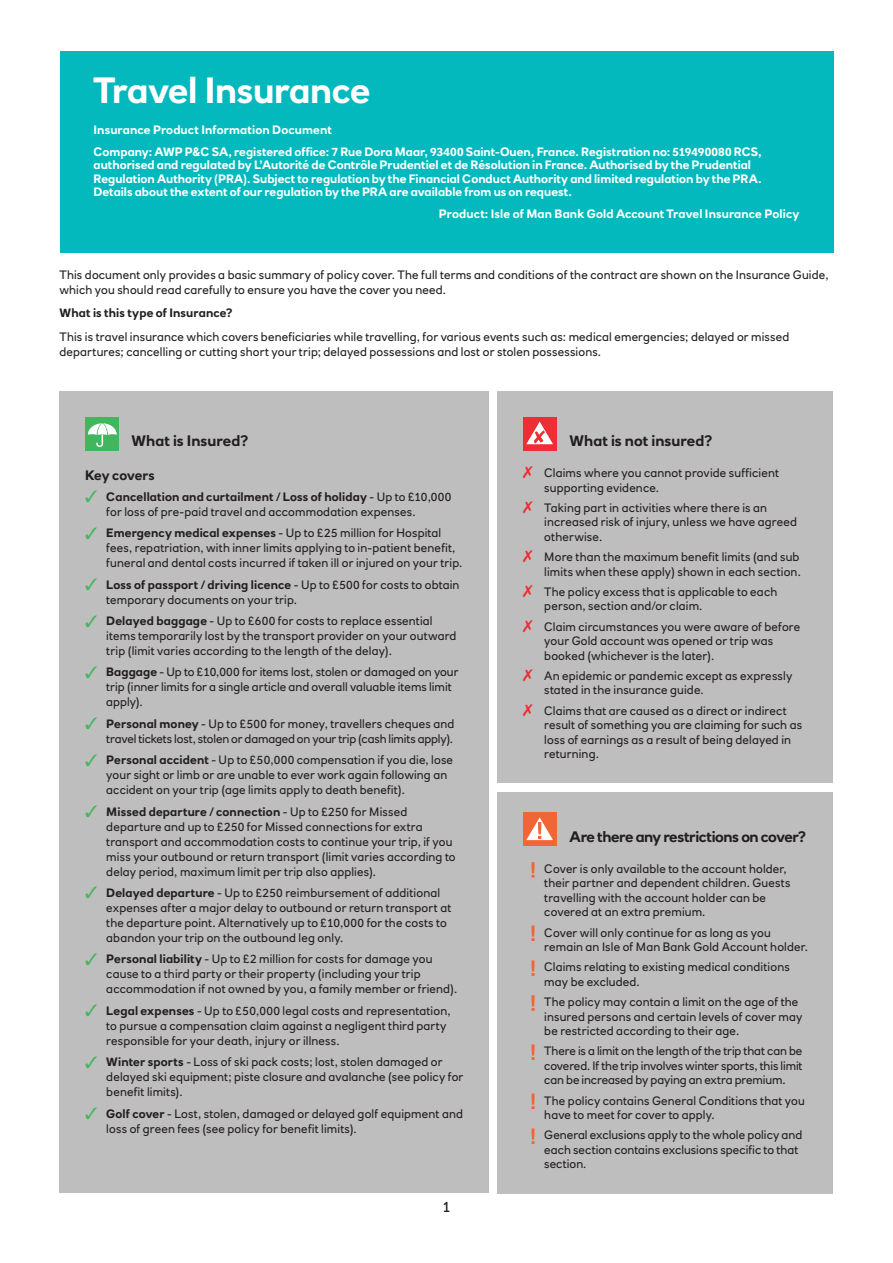
<style>
.page{position:relative;width:893px;height:1263px;background:#fff}
.page>*{position:absolute;margin:0;border:0;box-sizing:border-box;transform-origin:0 0}
.t1{font:700 36px "RN House Sans";letter-spacing:-.01em;color:#fff}
.t2{font:700 15px "RN House Sans";letter-spacing:.005em;color:#231f20}
.t3{font:700 15px "RN House Sans";letter-spacing:-.015em;color:#231f20}
.t4{font:15px "RN House Sans";color:#231f20}
.t5{font:700 13.5px "RN House Sans";letter-spacing:-.005em;color:#231f20}
.t6{font:12px/15px "RN House Sans";letter-spacing:.01em;color:#231f20}
.t7{font:700 12px/13.5px "RN House Sans";letter-spacing:.005em;color:#fff}
.t8{font:12px/15px "RN House Sans";letter-spacing:-.01em;color:#231f20;text-align:right}
.t9{font:700 12px "RN House Sans";letter-spacing:.01em;color:#231f20}
.s1{color:#40b75c}
.s2{font-weight:700}
.s3{color:#ee2d34}
</style>
<div class="page">
<div style="left:60px;top:391px;width:429px;height:802px;background:#bfbebe"></div>
<div style="left:85px;top:417px;width:33px;height:33px;background:#40b75c"></div>
<svg style="left:88px;top:423px;width:29px;height:24px"></svg>
<div style="left:497px;top:391px;width:336px;height:392px;background:#bfbebe"></div>
<div style="left:523px;top:417px;width:33px;height:33px;background:#ee2d34"></div>
<svg style="left:526px;top:422px;width:27px;height:22px"></svg>
<div style="left:497px;top:791px;width:336px;height:402px;background:#bfbebe"></div>
<div style="left:523px;top:813px;width:33px;height:33px;background:#f26536"></div>
<svg style="left:526px;top:817px;width:27px;height:23px"></svg>
<svg style="left:531px;top:862px;width:3px;height:16px"></svg>
<svg style="left:531px;top:925px;width:3px;height:16px"></svg>
<svg style="left:531px;top:960px;width:3px;height:16px"></svg>
<svg style="left:531px;top:995px;width:3px;height:16px"></svg>
<svg style="left:531px;top:1044px;width:3px;height:16px"></svg>
<svg style="left:531px;top:1093px;width:3px;height:16px"></svg>
<svg style="left:531px;top:1128px;width:3px;height:16px"></svg>
<div style="left:60px;top:51px;width:773px;height:201px;background:#03b9bd"></div>
<p class="t1" style="left:94px;top:68px;width:279px">Travel Insurance</p>
<p class="t7" style="left:94px;top:123px;width:240px">Insurance Product Information Document</p>
<p class="t7" style="left:94px;top:145px;width:670px">Company: AWP P&amp;C SA, registered office: 7 Rue Dora Maar, 93400 Saint-Ouen, France. Registration no: 519490080 RCS, authorised and regulated by L’Autorité de Contrôle Prudentiel et de Résolution in France. Authorised by the Prudential Regulation Authority (PRA). Subject to regulation by the Financial Conduct Authority and limited regulation by the PRA.<br>Details about the extent of our regulation by the PRA are available from us on request.</p>
<p class="t7" style="left:439px;top:207px;width:362px">Product: Isle of Man Bank Gold Account Travel Insurance Policy</p>
<p class="t6" style="left:60px;top:267px;width:770px">This document only provides a basic summary of policy cover. The full terms and conditions of the contract are shown on the Insurance Guide, which you should read carefully to ensure you have the cover you need.</p>
<p class="t9" style="left:60px;top:306px;width:175px">What is this type of Insurance?</p>
<p class="t6" style="left:60px;top:329px;width:731px">This is travel insurance which covers beneficiaries while travelling, for various events such as: medical emergencies; delayed or missed departures; cancelling or cutting short your trip; delayed possessions and lost or stolen possessions.</p>
<p class="t2" style="left:132px;top:431px;width:119px">What is Insured?</p>
<p class="t5" style="left:85px;top:466px;width:71px">Key covers</p>
<p class="t6" style="left:106px;top:489px;width:347px;text-indent:-21px"><span class="s1">✓</span> <span class="s2">Cancellation and curtailment / Loss of holiday</span> - Up to £10,000 for loss of pre-paid travel and accommodation expenses.</p>
<p class="t6" style="left:106px;top:525px;width:358px;text-indent:-21px"><span class="s1">✓</span> <span class="s2">Emergency medical expenses</span> - Up to £25 million for Hospital fees, repatriation, with inner limits applying to in-patient benefit, funeral and dental costs incurred if taken ill or injured on your trip.</p>
<p class="t6" style="left:106px;top:577px;width:355px;text-indent:-21px"><span class="s1">✓</span> <span class="s2">Loss of passport / driving licence</span> - Up to £500 for costs to obtain temporary documents on your trip.</p>
<p class="t6" style="left:106px;top:613px;width:352px;text-indent:-21px"><span class="s1">✓</span> <span class="s2">Delayed baggage</span> - Up to £600 for costs to replace essential items temporarily lost by the transport provider on your outward trip (limit varies according to the length of the delay).</p>
<p class="t6" style="left:106px;top:665px;width:354px;text-indent:-21px"><span class="s1">✓</span> <span class="s2">Baggage</span> - Up to £10,000 for items lost, stolen or damaged on your trip (inner limits for a single article and overall valuable items limit apply).</p>
<p class="t8" style="left:85px;top:716px;width:371px"><span class="s1">✓</span> <span class="s2">Personal money</span> - Up to £500 for money, travellers cheques and travel tickets lost, stolen or damaged on your trip (cash limits apply).</p>
<p class="t6" style="left:106px;top:752px;width:348px;text-indent:-21px"><span class="s1">✓</span> <span class="s2">Personal accident</span> - Up to £50,000 compensation if you die, lose your sight or limb or are unable to ever work again following an accident on your trip (age limits apply to death benefit).</p>
<p class="t6" style="left:106px;top:804px;width:351px;text-indent:-21px"><span class="s1">✓</span> <span class="s2">Missed departure / connection</span> - Up to £250 for Missed departure and up to £250 for Missed connections for extra transport and accommodation costs to continue your trip, if you miss your outbound or return transport (limit varies according to delay period, maximum limit per trip also applies).</p>
<p class="t6" style="left:106px;top:885px;width:347px;text-indent:-21px"><span class="s1">✓</span> <span class="s2">Delayed departure</span> - Up to £250 reimbursement of additional expenses after a major delay to outbound or return transport at the departure point. Alternatively up to £10,000 for the costs to abandon your trip on the outbound leg only.</p>
<p class="t6" style="left:106px;top:951px;width:352px;text-indent:-21px"><span class="s1">✓</span> <span class="s2">Personal liability</span> - Up to £2 million for costs for damage you cause to a third party or their property (including your trip accommodation if not owned by you, a family member or friend).</p>
<p class="t6" style="left:106px;top:1003px;width:346px;text-indent:-21px"><span class="s1">✓</span> <span class="s2">Legal expenses</span> - Up to £50,000 legal costs and representation, to pursue a compensation claim against a negligent third party responsible for your death, injury or illness.</p>
<p class="t6" style="left:106px;top:1054px;width:359px;text-indent:-21px"><span class="s1">✓</span> <span class="s2">Winter sports</span> - Loss of ski pack costs; lost, stolen damaged or delayed ski equipment; piste closure and avalanche (see policy for benefit limits).</p>
<p class="t6" style="left:106px;top:1106px;width:358px;text-indent:-21px"><span class="s1">✓</span> <span class="s2">Golf cover</span> - Lost, stolen, damaged or delayed golf equipment and loss of green fees (see policy for benefit limits).</p>
<p class="t4" style="left:442px;top:1197px;width:10px">1</p>
<p class="t2" style="left:569px;top:431px;width:145px">What is not insured?</p>
<p class="t6" style="left:544px;top:466px;width:236px;line-height:14.2px;text-indent:-21px"><span class="s3">✗</span> Claims where you cannot provide sufficient supporting evidence.</p>
<p class="t6" style="left:544px;top:501px;width:254px;line-height:14.2px;text-indent:-21px"><span class="s3">✗</span> Taking part in activities where there is an increased risk of injury, unless we have agreed otherwise.</p>
<p class="t6" style="left:523px;top:550px;width:279px;line-height:14.2px;text-align:right"><span class="s3">✗</span> More than the maximum benefit limits (and sub limits when these apply) shown in each section.</p>
<p class="t6" style="left:544px;top:585px;width:234px;line-height:14.2px;text-indent:-21px"><span class="s3">✗</span> The policy excess that is applicable to each person, section and/or claim.</p>
<p class="t6" style="left:544px;top:620px;width:257px;line-height:14.2px;text-indent:-21px"><span class="s3">✗</span> Claim circumstances you were aware of before your Gold account was opened or trip was booked (whichever is the later).</p>
<p class="t6" style="left:544px;top:669px;width:250px;line-height:14.2px;text-indent:-21px"><span class="s3">✗</span> An epidemic or pandemic except as expressly stated in the insurance guide.</p>
<p class="t6" style="left:544px;top:704px;width:259px;line-height:14.2px;text-indent:-21px"><span class="s3">✗</span> Claims that are caused as a direct or indirect result of something you are claiming for such as loss of earnings as a result of being delayed in returning.</p>
<p class="t3" style="left:569px;top:827px;width:238px">Are there any restrictions on cover?</p>
<p class="t6" style="left:544px;top:862px;width:248px;line-height:14.2px">Cover is only available to the account holder, their partner and dependent children. Guests travelling with the account holder can be covered at an extra premium.</p>
<p class="t6" style="left:544px;top:925px;width:265px;line-height:14.2px">Cover will only continue for as long as you remain an Isle of Man Bank Gold Account holder.</p>
<p class="t6" style="left:544px;top:960px;width:247px;line-height:14.2px">Claims relating to existing medical conditions may be excluded.</p>
<p class="t6" style="left:544px;top:995px;width:260px;line-height:14.2px">The policy may contain a limit on the age of the insured persons and certain levels of cover may be restricted according to their age.</p>
<p class="t6" style="left:544px;top:1044px;width:260px;line-height:14.2px;text-align:justify">There is a limit on the length of the trip that can be covered. If the trip involves winter sports, this limit can be increased by paying an extra premium.</p>
<p class="t6" style="left:544px;top:1093px;width:262px;line-height:14.2px">The policy contains General Conditions that you have to meet for cover to apply.</p>
<p class="t6" style="left:544px;top:1128px;width:259px;line-height:14.2px">General exclusions apply to the whole policy and each section contains exclusions specific to that section.</p>
</div>
